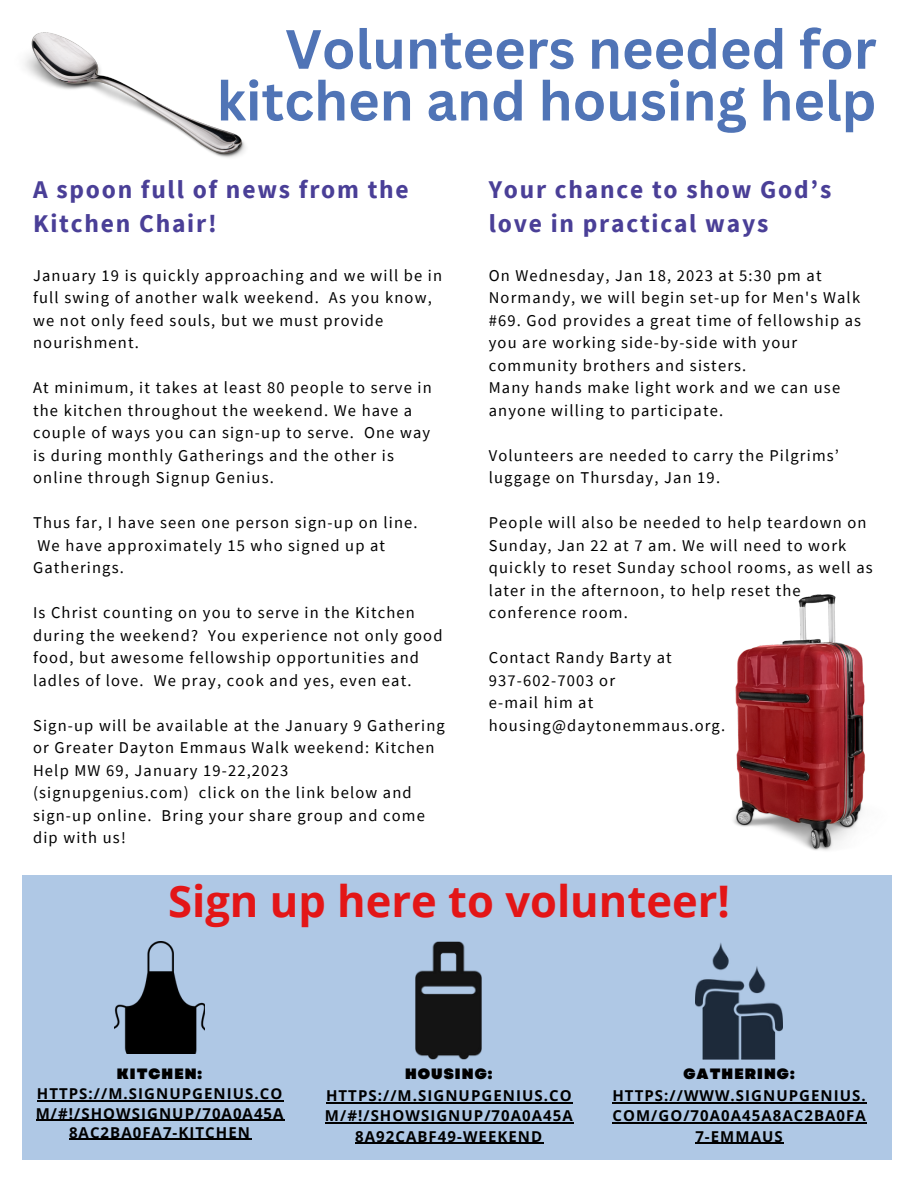
<style>
.page{position:relative;width:918px;height:1188px;background:#fff}
.page>*{position:absolute;margin:0;border:0;box-sizing:border-box;transform-origin:0 0}
.t1{font:700 54px/51.8px "Canva Sans";color:#5074b6;text-align:right}
.t2{font:700 43.5px "Open Sans";color:#e31617}
.t3{font:700 25.5px/34.8px "Source Sans Pro";letter-spacing:.07em;color:#4a3f97}
.t4{font:16.5px/22.5px "Source Sans Pro";letter-spacing:.07em;color:#000}
.t5{font:700 15px/20.2px "Open Sans";letter-spacing:.07em;color:#000;text-align:center}
.t6{font:900 15px "Garet";letter-spacing:.07em;color:#000}
</style>
<div class="page">
<div style="left:22px;top:876px;width:869px;height:284px;background:#afc8e5"></div>
<img style="left:115px;top:942px;width:90px;height:111px">
<img style="left:696px;top:943px;width:86px;height:116px">
<img style="left:416px;top:942px;width:66px;height:118px">
<img style="left:24px;top:32px;width:222px;height:126px">
<img style="left:733px;top:594px;width:132px;height:257px">
<hr style="left:37px;top:1101px;width:246px;height:1px;background:#000">
<hr style="left:36px;top:1120px;width:248px;height:1px;background:#000">
<hr style="left:69px;top:1139px;width:182px;height:1px;background:#000">
<hr style="left:326px;top:1102px;width:246px;height:1px;background:#000">
<hr style="left:325px;top:1123px;width:249px;height:1px;background:#000">
<hr style="left:355px;top:1143px;width:188px;height:1px;background:#000">
<hr style="left:612px;top:1102px;width:255px;height:1px;background:#000">
<hr style="left:612px;top:1123px;width:255px;height:1px;background:#000">
<hr style="left:695px;top:1143px;width:89px;height:1px;background:#000">
<h1 class="t1" style="left:217px;top:22px;width:661px">Volunteers needed for kitchen and housing help</h1>
<h3 class="t3" style="left:33px;top:171px;width:377px">A spoon full of news from the<br>Kitchen Chair!</h3>
<p class="t4" style="left:33px;top:264px;width:411px">January 19 is quickly approaching and we will be in full swing of another walk weekend. As you know, we not only feed souls, but we must provide nourishment.</p>
<p class="t4" style="left:33px;top:376px;width:400px">At minimum, it takes at least 80 people to serve in the kitchen throughout the weekend. We have a couple of ways you can sign-up to serve. One way is during monthly Gatherings and the other is online through Signup Genius.</p>
<p class="t4" style="left:33px;top:511px;width:386px">Thus far, I have seen one person sign-up on line.<br>We have approximately 15 who signed up at<br>Gatherings.</p>
<p class="t4" style="left:33px;top:601px;width:411px">Is Christ counting on you to serve in the Kitchen during the weekend? You experience not only good food, but awesome fellowship opportunities and ladles of love. We pray, cook and yes, even eat.</p>
<p class="t4" style="left:33px;top:714px;width:413px">Sign-up will be available at the January 9 Gathering or Greater Dayton Emmaus Walk weekend: Kitchen Help MW 69, January 19-22,2023 (signupgenius.com) click on the link below and sign-up online. Bring your share group and come dip with us!</p>
<h3 class="t3" style="left:489px;top:171px;width:344px">Your chance to show God’s love in practical ways</h3>
<p class="t4" style="left:489px;top:264px;width:374px">On Wednesday, Jan 18, 2023 at 5:30 pm at Normandy, we will begin set-up for Men's Walk #69. God provides a great time of fellowship as you are working side-by-side with your community brothers and sisters.<br>Many hands make light work and we can use anyone willing to participate.</p>
<p class="t4" style="left:489px;top:444px;width:352px">Volunteers are needed to carry the Pilgrims’ luggage on Thursday, Jan 19.</p>
<p class="t4" style="left:489px;top:511px;width:386px">People will also be needed to help teardown on Sunday, Jan 22 at 7 am. We will need to work quickly to reset Sunday school rooms, as well as later in the afternoon, to help reset the conference room.</p>
<p class="t4" style="left:489px;top:646px;width:238px">Contact Randy Barty at<br>937-602-7003 or<br>e-mail him at housing@daytonemmaus.org.</p>
<h2 class="t2" style="left:168px;top:871px;width:563px">Sign up here to volunteer!</h2>
<p class="t6" style="left:117px;top:1063px;width:87px">KITCHEN:</p>
<p class="t5" style="left:36px;top:1084px;width:249px;line-height:19.2px">HTTPS://M.SIGNUPGENIUS.CO<br>M/#!/SHOWSIGNUP/70A0A45A<br>8AC2BA0FA7-KITCHEN</p>
<p class="t6" style="left:405px;top:1063px;width:89px">HOUSING:</p>
<p class="t5" style="left:325px;top:1085px;width:249px">HTTPS://M.SIGNUPGENIUS.CO<br>M/#!/SHOWSIGNUP/70A0A45A<br>8A92CABF49-WEEKEND</p>
<p class="t6" style="left:683px;top:1063px;width:113px">GATHERING:</p>
<p class="t5" style="left:612px;top:1085px;width:255px">HTTPS://WWW.SIGNUPGENIUS.<br>COM/GO/70A0A45A8AC2BA0FA<br>7-EMMAUS</p>
</div>
